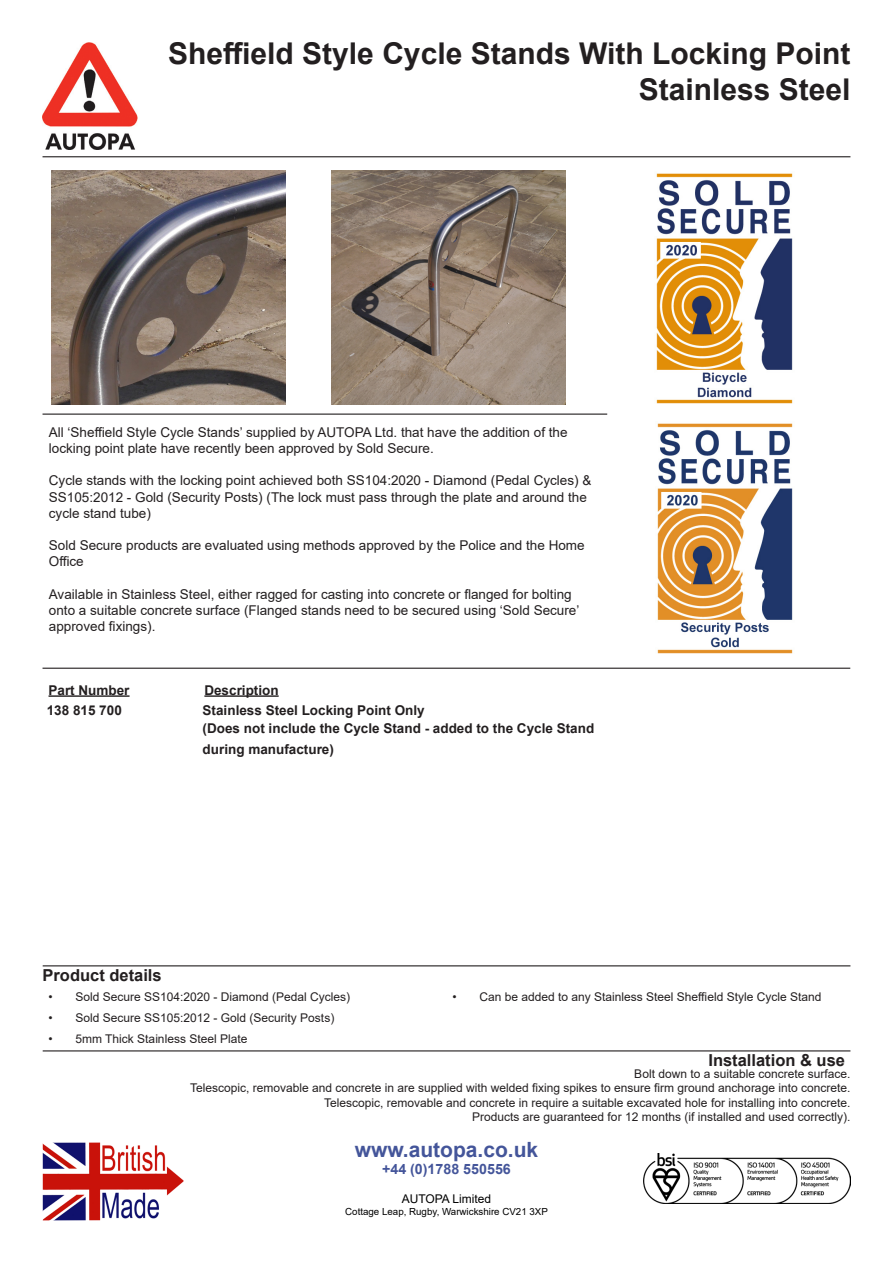
<style>
.page{position:relative;width:893px;height:1263px;background:#fff}
.page>*{position:absolute;margin:0;border:0;box-sizing:border-box;transform-origin:0 0}
.t1{font:700 30px "Arial";color:#231f20}
.t2{font:700 21px "Arial";color:#44559a}
.t3{font:700 16.5px "Arial";color:#231f20}
.t4{font:700 14.25px "Arial";color:#44559a}
.t5{font:13.5px/16.2px "Arial";color:#231f20}
.t6{font:700 13.5px "Arial";color:#231f20}
.t7{font:12px "Arial";color:#231f20}
.t8{font:12px "Arial";color:#000}
.t9{font:9.75px "Arial";color:#000}
</style>
<div class="page">
<img style="left:644px;top:1154px;width:206px;height:49px">
<img style="left:43px;top:1142px;width:141px;height:78px">
<img style="left:43px;top:43px;width:95px;height:107px">
<hr style="left:43px;top:156px;width:807px;height:1px;background:#231f20">
<hr style="left:43px;top:414px;width:564px;height:1px;background:#231f20">
<img style="left:52px;top:170px;width:234px;height:234px">
<img style="left:332px;top:170px;width:234px;height:234px">
<hr style="left:49px;top:695px;width:81px;height:2px;background:#231f20">
<hr style="left:204px;top:695px;width:75px;height:2px;background:#231f20">
<img style="left:656px;top:173px;width:137px;height:231px">
<img style="left:657px;top:423px;width:136px;height:231px">
<hr style="left:43px;top:668px;width:807px;height:1px;background:#231f20">
<hr style="left:43px;top:965px;width:807px;height:1px;background:#231f20">
<hr style="left:43px;top:1050px;width:807px;height:1px;background:#231f20">
<p class="t1" style="left:168px;top:33px;width:684px">Sheffield Style Cycle Stands With Locking Point</p>
<p class="t1" style="left:639px;top:69px;width:213px">Stainless Steel</p>
<p class="t5" style="left:49px;top:424px;width:520px">All ‘Sheffield Style Cycle Stands’ supplied by AUTOPA Ltd. that have the addition of the locking point plate have recently been approved by Sold Secure.</p>
<p class="t5" style="left:49px;top:472px;width:544px">Cycle stands with the locking point achieved both SS104:2020 - Diamond (Pedal Cycles) &amp;<br>SS105:2012 - Gold (Security Posts) (The lock must pass through the plate and around the cycle stand tube)</p>
<p class="t5" style="left:49px;top:537px;width:537px">Sold Secure products are evaluated using methods approved by the Police and the Home<br>Office</p>
<p class="t5" style="left:49px;top:586px;width:532px">Available in Stainless Steel, either ragged for casting into concrete or flanged for bolting onto a suitable concrete surface (Flanged stands need to be secured using ‘Sold Secure’ approved fixings).</p>
<p class="t6" style="left:49px;top:680px;width:83px">Part Number</p>
<p class="t6" style="left:204px;top:680px;width:76px">Description</p>
<p class="t6" style="left:47px;top:700px;width:77px">138 815 700</p>
<p class="t6" style="left:203px;top:700px;width:224px">Stainless Steel Locking Point Only</p>
<p class="t6" style="left:203px;top:719px;width:393px">(Does not include the Cycle Stand - added to the Cycle Stand</p>
<p class="t6" style="left:203px;top:740px;width:133px">during manufacture)</p>
<p class="t3" style="left:43px;top:963px;width:121px">Product details</p>
<p class="t7" style="left:49px;top:989px;width:303px">• Sold Secure SS104:2020 - Diamond (Pedal Cycles)</p>
<p class="t7" style="left:452px;top:989px;width:370px">• Can be added to any Stainless Steel Sheffield Style Cycle Stand</p>
<p class="t7" style="left:49px;top:1009px;width:287px">• Sold Secure SS105:2012 - Gold (Security Posts)</p>
<p class="t7" style="left:49px;top:1030px;width:200px">• 5mm Thick Stainless Steel Plate</p>
<p class="t3" style="left:708px;top:1048px;width:138px">Installation &amp; use</p>
<p class="t7" style="left:634px;top:1065px;width:218px">Bolt down to a suitable concrete surface.</p>
<p class="t7" style="left:190px;top:1080px;width:662px">Telescopic, removable and concrete in are supplied with welded fixing spikes to ensure firm ground anchorage into concrete.</p>
<p class="t7" style="left:324px;top:1094px;width:528px">Telescopic, removable and concrete in require a suitable excavated hole for installing into concrete.</p>
<p class="t7" style="left:472px;top:1108px;width:380px">Products are guaranteed for 12 months (if installed and used correctly).</p>
<p class="t2" style="left:355px;top:1135px;width:185px">www.autopa.co.uk</p>
<p class="t4" style="left:382px;top:1159px;width:130px">+44 (0)1788 550556</p>
<p class="t8" style="left:402px;top:1190px;width:91px">AUTOPA Limited</p>
<p class="t9" style="left:345px;top:1204px;width:204px">Cottage Leap, Rugby, Warwickshire CV21 3XP</p>
</div>
